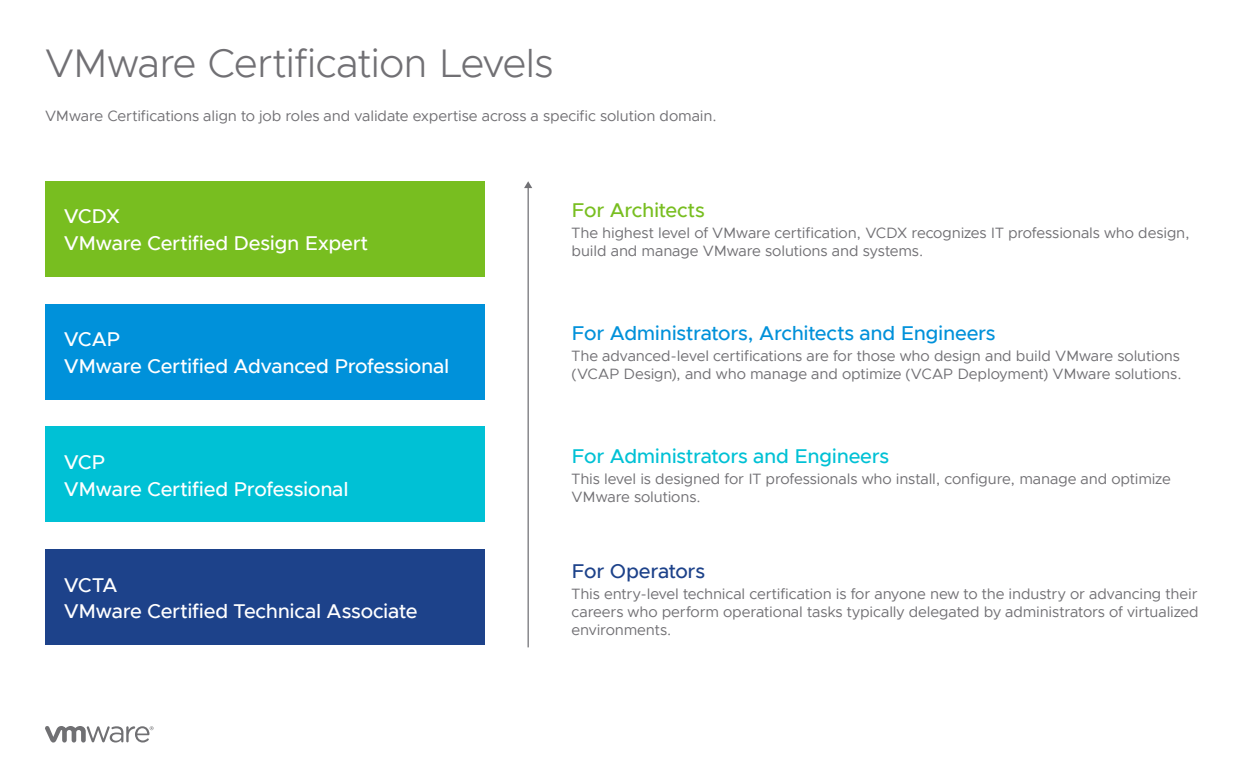
<style>
.page{position:relative;width:1260px;height:765px;background:#fff}
.page>*{position:absolute;margin:0;border:0;box-sizing:border-box;transform-origin:0 0}
.t1{font:300 40px "Metropolis";letter-spacing:-.02em;color:#717074}
.t2{font:500 20px/26.5px "Metropolis";letter-spacing:-.015em;color:#fff}
.t3{font:500 20px "Metropolis";letter-spacing:-.015em;color:#0091da}
.t4{font:500 20px "Metropolis";letter-spacing:-.015em;color:#00c1d5}
.t5{font:500 20px "Metropolis";letter-spacing:-.015em;color:#78be20}
.t6{font:500 20px "Metropolis";letter-spacing:-.015em;color:#1d428a}
.t7{font:15px/18px "Metropolis";letter-spacing:-.01em;color:#717074}
</style>
<div class="page">
<div style="left:45px;top:181px;width:440px;height:96px;background:#78be20"></div>
<div style="left:45px;top:304px;width:440px;height:95px;background:#0091da"></div>
<div style="left:45px;top:427px;width:440px;height:95px;background:#00c1d5"></div>
<div style="left:45px;top:549px;width:440px;height:96px;background:#1d428a"></div>
<svg style="left:45px;top:726px;width:109px;height:17px"></svg>
<svg style="left:524px;top:181px;width:8px;height:7px"></svg>
<hr style="left:528px;top:185px;width:1px;height:462px;background:#717175">
<h1 class="t1" style="left:45px;top:38px;width:510px">VMware Certification Levels</h1>
<p class="t7" style="left:45px;top:106px;width:674px">VMware Certifications align to job roles and validate expertise across a specific solution domain.</p>
<h2 class="t2" style="left:64px;top:203px;width:306px">VCDX<br>VMware Certified Design Expert</h2>
<h2 class="t2" style="left:64px;top:326px;width:387px">VCAP<br>VMware Certified Advanced Professional</h2>
<h2 class="t2" style="left:64px;top:449px;width:286px">VCP<br>VMware Certified Professional</h2>
<h2 class="t2" style="left:64px;top:572px;width:355px">VCTA<br>VMware Certified Technical Associate</h2>
<h2 class="t5" style="left:572px;top:198px;width:135px">For Architects</h2>
<p class="t7" style="left:572px;top:224px;width:620px">The highest level of VMware certification, VCDX recognizes IT professionals who design, build and manage VMware solutions and systems.</p>
<h2 class="t3" style="left:572px;top:321px;width:426px">For Administrators, Architects and Engineers</h2>
<p class="t7" style="left:572px;top:347px;width:612px">The advanced-level certifications are for those who design and build VMware solutions (VCAP Design), and who manage and optimize (VCAP Deployment) VMware solutions.</p>
<h2 class="t4" style="left:572px;top:444px;width:319px">For Administrators and Engineers</h2>
<p class="t7" style="left:572px;top:469px;width:601px">This level is designed for IT professionals who install, configure, manage and optimize<br>VMware solutions.</p>
<h2 class="t6" style="left:572px;top:559px;width:135px">For Operators</h2>
<p class="t7" style="left:572px;top:584px;width:629px;text-align:justify">This entry-level technical certification is for anyone new to the industry or advancing their careers who perform operational tasks typically delegated by administrators of virtualized environments.</p>
</div>
